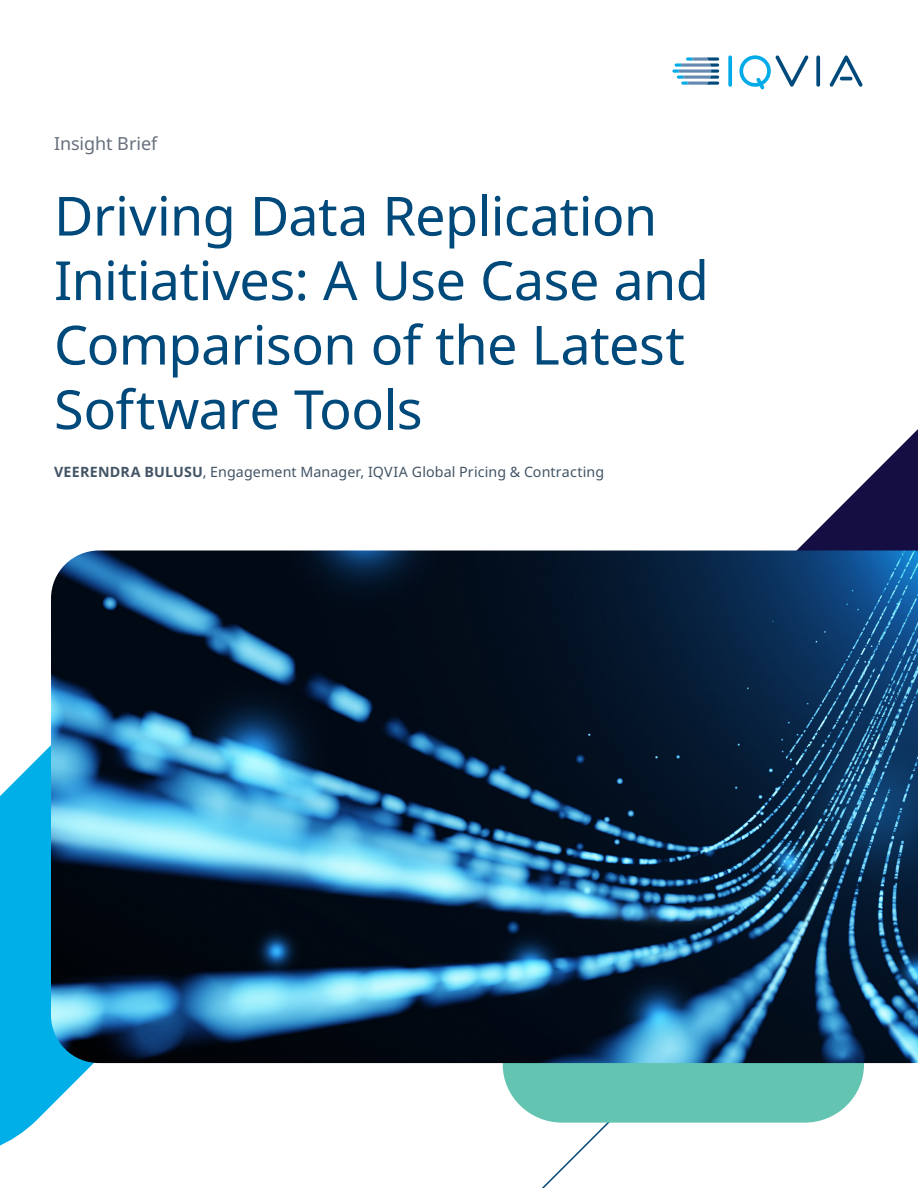
<style>
.page{position:relative;width:918px;height:1188px;background:#fff}
.page>*{position:absolute;margin:0;border:0;box-sizing:border-box;transform-origin:0 0}
.Title_1-2_lines_dark_blue{font:54px/64.5px "Noto Sans";letter-spacing:-.01em;color:#00497b}
.Descriptor_label{font:18px "Noto Sans";letter-spacing:-.005em;color:#676f7e}
.Body_copy_-_No_space{font:14.25px "Noto Sans";letter-spacing:.01em;color:#425465}
.s1{font-weight:700}
</style>
<div class="page">
<svg style="left:797px;top:429px;width:121px;height:635px"></svg>
<svg style="left:503px;top:1063px;width:361px;height:60px;background:#6ec8b6"></svg>
<svg style="left:0;top:745px;width:374px;height:401px"></svg>
<img style="left:51px;top:550px;width:867px;height:513px">
<svg style="left:728px;top:55px;width:4px;height:32px"></svg>
<svg style="left:816px;top:55px;width:4px;height:32px"></svg>
<svg style="left:739px;top:55px;width:70px;height:35px"></svg>
<svg style="left:829px;top:55px;width:34px;height:32px"></svg>
<svg style="left:672px;top:57px;width:47px;height:28px"></svg>
<p class="Descriptor_label" style="left:54px;top:130px;width:105px">Insight Brief</p>
<p class="Title_1-2_lines_dark_blue" style="left:54px;top:185px;width:656px">Driving Data Replication<br>Initiatives: A Use Case and<br>Comparison of the Latest<br>Software Tools</p>
<p class="Body_copy_-_No_space" style="left:54px;top:462px;width:552px"><span class="s1">VEERENDRA BULUSU</span>, Engagement Manager, IQVIA Global Pricing &amp; Contracting</p>
</div>
